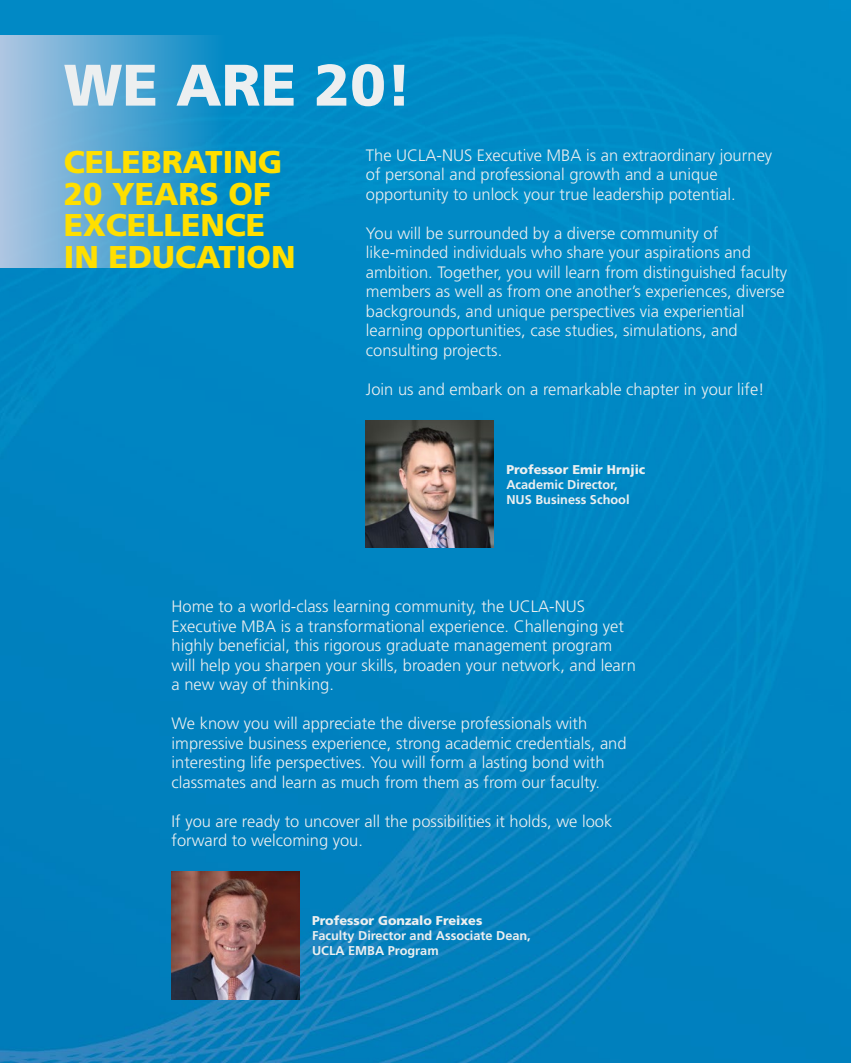
<style>
.page{position:relative;width:851px;height:1063px;background:#fff}
.page>*{position:absolute;margin:0;border:0;box-sizing:border-box;transform-origin:0 0}
.t1{font:900 58.5px "Frutiger";color:#eceff0}
.t2{font:900 31.5px/31.5px "Frutiger";color:#ffdf00}
.t3{font:300 16.5px/19.5px "Frutiger";color:#eceff0}
.t4{font:700 12.75px/15px "Frutiger";color:#eceff0}
.t5{font:900 12.75px "Frutiger";color:#eceff0}
</style>
<div class="page">
<hr style="left:850px;top:0;width:1px;height:1063px;background:#eceff0">
<img style="left:0;top:0;width:850px;height:1063px">
<div style="left:0;top:36px;width:224px;height:232px;background:linear-gradient(to right,#afc6e2,#038ac5)"></div>
<hr style="left:850px;top:98px;width:1px;height:68px;background:#b9cae4">
<img style="left:366px;top:420px;width:127px;height:128px">
<img style="left:171px;top:872px;width:128px;height:127px">
<h1 class="t1" style="left:64px;top:50px;width:349px">WE ARE 20!</h1>
<h2 class="t2" style="left:64px;top:147px;width:233px">CELEBRATING<br>20 YEARS OF<br>EXCELLENCE<br>IN EDUCATION</h2>
<p class="t3" style="left:366px;top:146px;width:408px">The UCLA-NUS Executive MBA is an extraordinary journey of personal and professional growth and a unique opportunity to unlock your true leadership potential.</p>
<p class="t3" style="left:366px;top:224px;width:422px">You will be surrounded by a diverse community of like-minded individuals who share your aspirations and ambition. Together, you will learn from distinguished faculty members as well as from one another’s experiences, diverse backgrounds, and unique perspectives via experiential learning opportunities, case studies, simulations, and consulting projects.</p>
<p class="t3" style="left:366px;top:380px;width:400px">Join us and embark on a remarkable chapter in your life!</p>
<p class="t5" style="left:506px;top:462px;width:140px">Professor Emir Hrnjic</p>
<p class="t4" style="left:506px;top:477px;width:125px">Academic Director,<br>NUS Business School</p>
<p class="t3" style="left:171px;top:597px;width:465px">Home to a world-class learning community, the UCLA-NUS Executive MBA is a transformational experience. Challenging yet highly beneficial, this rigorous graduate management program will help you sharpen your skills, broaden your network, and learn a new way of thinking.</p>
<p class="t3" style="left:171px;top:714px;width:456px">We know you will appreciate the diverse professionals with impressive business experience, strong academic credentials, and interesting life perspectives. You will form a lasting bond with classmates and learn as much from them as from our faculty.</p>
<p class="t3" style="left:171px;top:811px;width:442px">If you are ready to uncover all the possibilities it holds, we look forward to welcoming you.</p>
<p class="t5" style="left:312px;top:913px;width:172px">Professor Gonzalo Freixes</p>
<p class="t4" style="left:312px;top:928px;width:220px">Faculty Director and Associate Dean,<br>UCLA EMBA Program</p>
</div>
